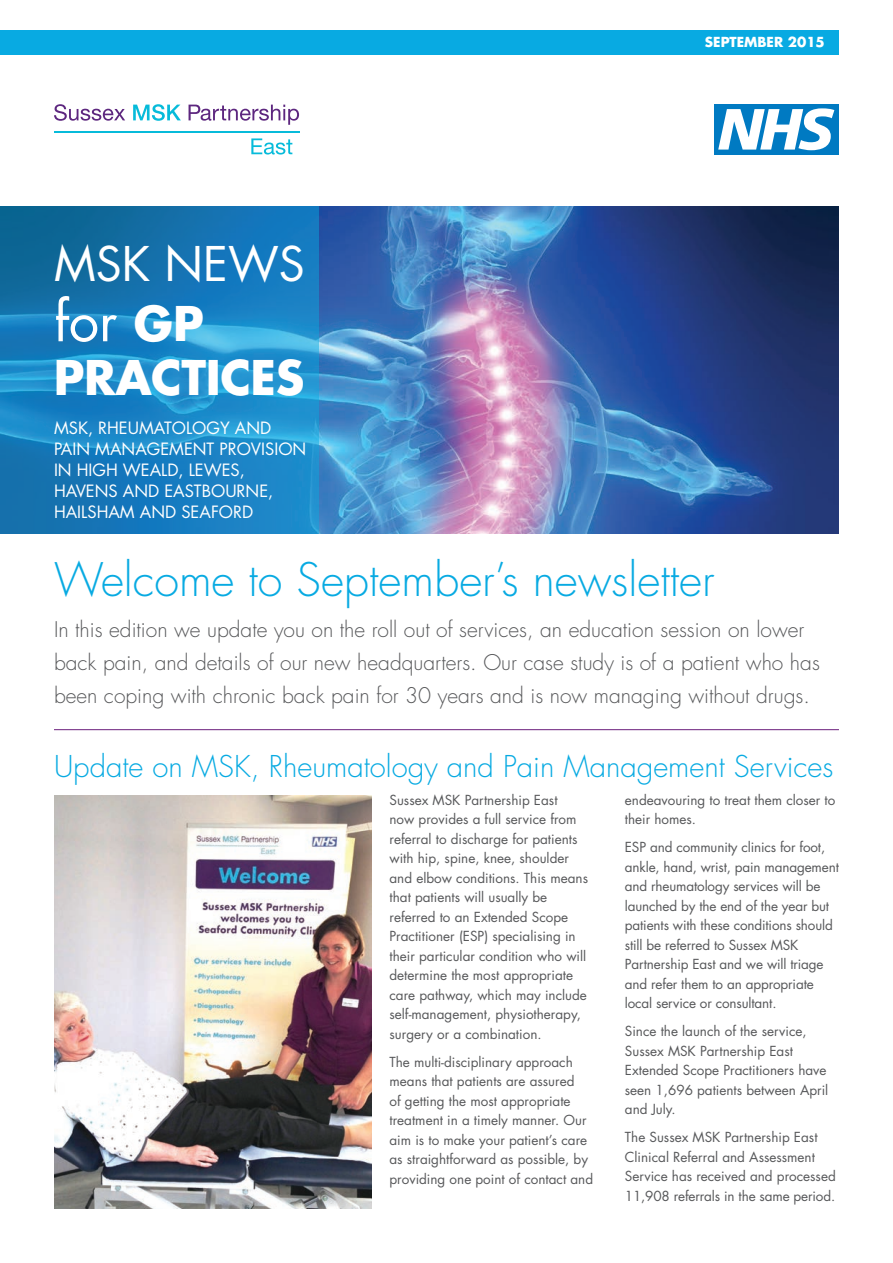
<style>
.page{position:relative;width:893px;height:1263px;background:#fff}
.page>*{position:absolute;margin:0;border:0;box-sizing:border-box;transform-origin:0 0}
.t1{font:54px "Futura";color:#fff}
.t2{font:700 46.5px "Futura";letter-spacing:-.01em;color:#fff}
.t3{font:46.5px "Futura";color:#fff}
.t4{font:300 45px "Futura";color:#08aae2}
.t5{font:300 29.25px "Futura";color:#08aae2}
.t6{font:300 21px/33px "Futura";color:#57585a}
.t7{font:16.5px/21px "Futura";color:#fff}
.t8{font:13.5px/19.5px "Futura";color:#57585a}
.t9{font:700 13.5px "Futura";color:#fff}
.s1{font-weight:700;font-size:46.5px}
</style>
<div class="page">
<img style="left:319px;top:206px;width:520px;height:328px">
<svg style="left:0;top:206px;width:319px;height:328px;background:#1980be"></svg>
<svg style="left:54px;top:104px;width:71px;height:17px"></svg>
<svg style="left:133px;top:104px;width:48px;height:17px"></svg>
<svg style="left:189px;top:105px;width:110px;height:20px"></svg>
<hr style="left:54px;top:131px;width:245px;height:1px;background:#07bbda">
<svg style="left:251px;top:138px;width:41px;height:17px"></svg>
<div style="left:715px;top:104px;width:124px;height:51px;background:#007ac2"></div>
<svg style="left:718px;top:108px;width:116px;height:42px"></svg>
<div style="left:0;top:30px;width:839px;height:24px;background:#08aae2"></div>
<img style="left:54px;top:795px;width:318px;height:414px">
<hr style="left:54px;top:729px;width:785px;height:1px;background:#6c1f7d">
<h2 class="t3" style="left:54px;top:232px;width:252px">MSK NEWS</h2>
<h1 class="t1" style="left:54px;top:284px;width:151px">for <span class="s1">GP</span></h1>
<h2 class="t2" style="left:54px;top:345px;width:252px">PRACTICES</h2>
<p class="t7" style="left:54px;top:417px;width:219px">MSK, Rheumatology an d<br>Pain Managemen</p>
<p class="t7" style="left:207px;top:438px;width:96px">t provision</p>
<p class="t7" style="left:54px;top:459px;width:146px">in H igh Weald, Lewes</p>
<p class="t7" style="left:240px;top:459px;width:7px">,</p>
<p class="t7" style="left:54px;top:480px;width:43px">Havens</p>
<p class="t7" style="left:123px;top:480px;width:125px">an d Eastbourne</p>
<p class="t7" style="left:268px;top:480px;width:7px">,</p>
<p class="t7" style="left:54px;top:501px;width:201px">Hails ham an d Seaford</p>
<p class="t9" style="left:705px;top:33px;width:122px">SEPTEMBER 2015</p>
<h3 class="t4" style="left:54px;top:551px;width:662px">Welcome to September’s newsletter</h3>
<p class="t6" style="left:54px;top:613px;width:767px">In this edition we update you on the roll out of services, an education session on lower back pain, and details of our new headquarters. Our case study is of a patient who has been coping with chronic back pain for 30 years and is now managing without drugs.</p>
<h3 class="t5" style="left:54px;top:748px;width:781px">Update on MSK, Rheumatology and Pain Management Services</h3>
<p class="t8" style="left:389px;top:790px;width:200px">Sussex MSK Partnership East<br>now provides a full service from referral to discharge for patients with hip, spine, knee, shoulder and elbow conditions. This means that patients will usually be referred to an Extended Scope<br>Practitioner (ESP) specialising in their particular condition who will determine the most appropriate care pathway, which may include self-management, physiotherapy, surgery or a combination.</p>
<p class="t8" style="left:389px;top:1052px;width:205px">The multi-disciplinary approach means that patients are assured<br>of getting the most appropriate treatment in a timely manner. Our aim is to make your patient’s care as straightforward as possible, by providing one point of contact and</p>
<p class="t8" style="left:625px;top:790px;width:212px">endeavouring to treat them closer to their homes.</p>
<p class="t8" style="left:625px;top:837px;width:216px">ESP and community clinics for foot, ankle, hand, wrist, pain management and rheumatology services will be launched by the end of the year but patients with these conditions should still be referred to Sussex MSK Partnership East and we will triage and refer them to an appropriate local service or consultant.</p>
<p class="t8" style="left:625px;top:1021px;width:205px">Since the launch of the service,<br>Sussex MSK Partnership East<br>Extended Scope Practitioners have seen 1,696 patients between April and July.</p>
<p class="t8" style="left:625px;top:1127px;width:212px">The Sussex MSK Partnership East Clinical Referral and Assessment Service has received and processed 11,908 referrals in the same period.</p>
</div>
